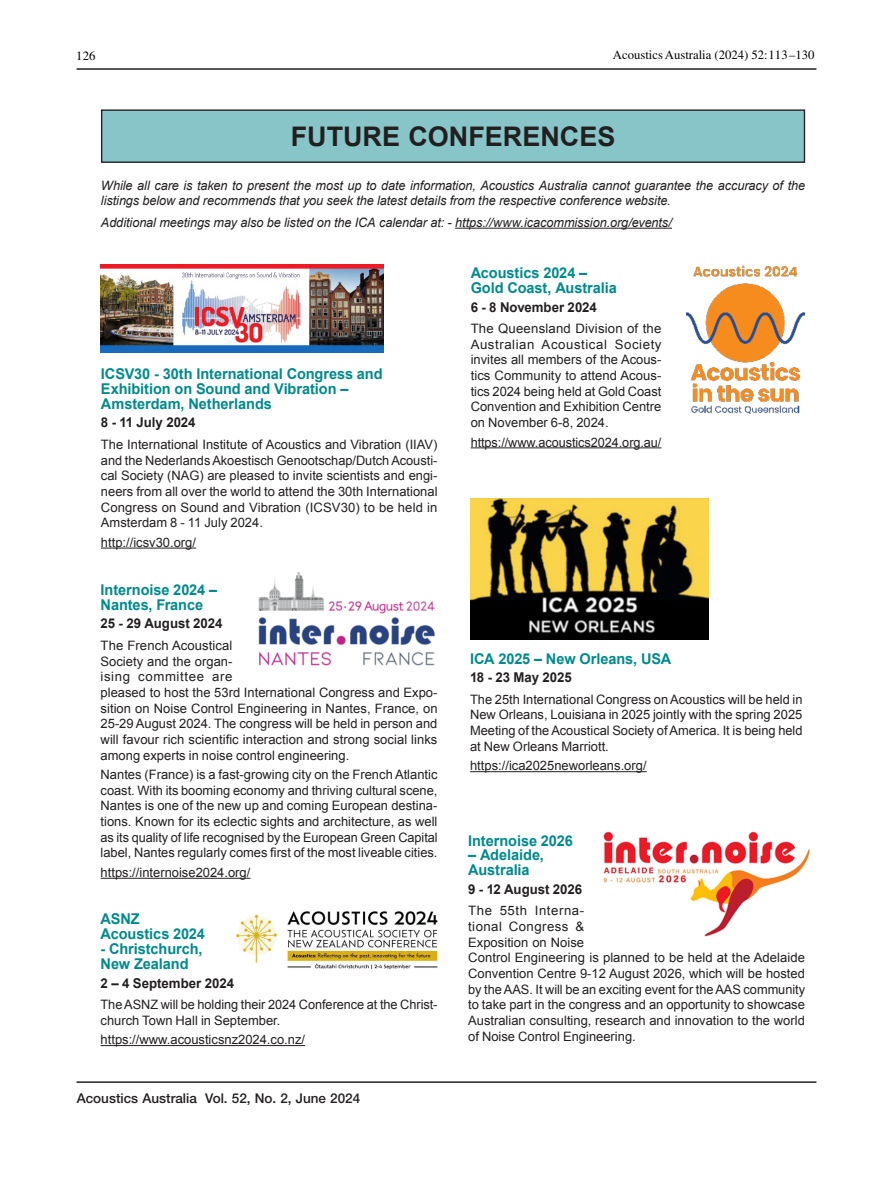
<style>
.page{position:relative;width:893px;height:1187px;background:#fff}
.page>*{position:absolute;margin:0;border:0;box-sizing:border-box;transform-origin:0 0}
.t1{font:27px "Arial Bold MT17";color:#231f20}
.t2{font:14.85px/14.9px "Arial Bold MT17";letter-spacing:-.005em;color:#008a8c}
.t3{font:13.5px "Arial Bold MT17";color:#231f20}
.t4{font:13.5px "Helvetica Neue LT Std Md 2";color:#231f20}
.t5{font:12.9px/15.6px "Arial MT25";color:#231f20;text-align:justify}
.t6{font:12.9px/15.6px "Arial MT24";color:#231f20;text-align:justify}
.t7{font:12.9px/15.6px "Arial Italic MT11";letter-spacing:-.005em;color:#231f20}
.t8{font:12.75px "Times";color:#000}
.t9{font:12.15px "Arial MT25";color:#231f20}
.s1{font-family:"Arial MT25"}
.s2{font-family:"Arial MT24"}
</style>
<div class="page">
<hr style="left:77px;top:68px;width:739px;height:2px;background:#231f20">
<hr style="left:77px;top:1081px;width:739px;height:1px;background:#231f20">
<div style="left:102px;top:110px;width:702px;height:52px;background:#88c5c8"></div>
<div style="left:101px;top:109px;width:704px;height:54px;border:1px solid #231f20"></div>
<hr style="left:455px;top:228px;width:217px;height:1px;background:#231f20">
<img style="left:101px;top:264px;width:283px;height:89px">
<img style="left:258px;top:571px;width:177px;height:95px">
<img style="left:234px;top:911px;width:205px;height:58px">
<img style="left:687px;top:265px;width:118px;height:149px">
<img style="left:470px;top:498px;width:238px;height:141px">
<img style="left:603px;top:831px;width:208px;height:106px">
<hr style="left:101px;top:547px;width:95px;height:1px;background:#231f20">
<hr style="left:101px;top:877px;width:149px;height:1px;background:#231f20">
<hr style="left:101px;top:1044px;width:204px;height:1px;background:#231f20">
<hr style="left:471px;top:447px;width:190px;height:1px;background:#231f20">
<hr style="left:470px;top:771px;width:177px;height:1px;background:#231f20">
<p class="t8" style="left:76px;top:51px;width:21px">126</p>
<p class="t8" style="left:613px;top:50px;width:203px">Acoustics Australia (2024) 52:113 –130</p>
<p class="t1" style="left:291px;top:119px;width:326px">FUTURE CONFERENCES</p>
<p class="t7" style="left:101px;top:177px;width:706px">While all care is taken to present the most up to date information, Acoustics Australia cannot guarantee the accuracy of the listings below and recommends that you seek the latest details from the respective conference website.</p>
<p class="t7" style="left:101px;top:215px;width:573px">Additional meetings may also be listed on the ICA calendar at: - https://www.icacommission.org/events/</p>
<p class="t2" style="left:101px;top:367px;width:283px">ICSV30 - 30th International Congress and<br>Exhibition on Sound and Vibration –<br>Amsterdam, Netherlands</p>
<p class="t3" style="left:101px;top:414px;width:96px">8 - 11 July 2024</p>
<p class="t6" style="left:101px;top:436px;width:338px">The International Institute of Acoustics and Vibration (IIAV) and the Nederlands Akoestisch Genootschap/Dutch Acousti&shy;<span class="s1">cal Society (NAG) are pleased to invite scientists and engi&shy;neers from all over the world to attend the 30th International </span>Congress on Sound and Vibration (ICSV30) to be held in Amsterdam 8 - 11 July 2024.</p>
<p class="t6" style="left:101px;top:534px;width:97px">http://icsv30.org/</p>
<p class="t2" style="left:101px;top:582px;width:118px">Internoise 2024 –<br>Nantes, France</p>
<p class="t3" style="left:101px;top:614px;width:123px">25 - 29 August 2024</p>
<p class="t6" style="left:101px;top:637px;width:339px;text-align:left"><span class="s1">The French Acoustical<br>Society and the organ-<br>ising committee are<br></span>pleased to host the 53rd International Congress and Expo&shy;<span class="s1">sition on Noise Control Engineering in Nantes, France, on </span>25-29 August 2024. The congress will be held in person and will favour rich scientific interaction and strong social links <span class="s1">among experts in noise control engineering.</span></p>
<p class="t5" style="left:101px;top:766px;width:339px">Nantes (France) is a fast-growing city on the French Atlantic coast. With its booming economy and thriving cultural scene, Nantes is one of the new up and coming European destina&shy;tions. Known for its eclectic sights and architecture, as well as its quality of life recognised by the European Green Capital <span class="s2">label, Nantes regularly comes first of the most liveable cities.</span></p>
<p class="t6" style="left:101px;top:864px;width:151px">https://internoise2024.org/</p>
<p class="t2" style="left:101px;top:912px;width:106px">ASNZ<br>Acoustics 2024</p>
<p class="t2" style="left:101px;top:941px;width:103px">- Christchurch,<br>New Zealand</p>
<p class="t3" style="left:101px;top:973px;width:135px">2 – 4 September 2024</p>
<p class="t5" style="left:101px;top:996px;width:338px">The ASNZ will be holding their 2024 Conference at the Christ&shy;church Town Hall in September.</p>
<p class="t6" style="left:101px;top:1031px;width:206px">https://www.acousticsnz2024.co.nz/</p>
<p class="t4" style="left:77px;top:1090px;width:285px">Acoustics Australia Vol. 52, No. 2, June 2024</p>
<p class="t9" style="left:101px;top:1089px;width:246px">Acoustics Australia Vol. 52, No. 2, June 2024</p>
<p class="t2" style="left:471px;top:266px;width:148px">Acoustics 2024 –<br>Gold Coast, Australia</p>
<p class="t3" style="left:471px;top:298px;width:128px">6 - 8 November 2024</p>
<p class="t5" style="left:471px;top:321px;width:192px">The Queensland Division of the Australian Acoustical Society invites all members of the Acous&shy;tics Community to attend Acous&shy;tics 2024 being held at Gold Coast Convention and Exhibition Centre on November 6-8, 2024.</p>
<p class="t6" style="left:471px;top:434px;width:192px">https://www.acoustics2024.org.au/</p>
<p class="t2" style="left:470px;top:651px;width:203px">ICA 2025 – New Orleans, USA</p>
<p class="t3" style="left:470px;top:668px;width:103px">18 - 23 May 2025</p>
<p class="t6" style="left:470px;top:691px;width:334px">The 25th International Congress on Acoustics will be held in New Orleans, Louisiana in 2025 jointly with the spring 2025<br>Meeting of the Acoustical Society of America. It is being held at New Orleans Marriott.</p>
<p class="t6" style="left:470px;top:758px;width:178px">https://ica2025neworleans.org/</p>
<p class="t2" style="left:468px;top:833px;width:106px">Internoise 2026</p>
<p class="t2" style="left:468px;top:848px;width:77px">– Adelaide,<br>Australia</p>
<p class="t3" style="left:468px;top:880px;width:115px">9 - 12 August 2026</p>
<p class="t5" style="left:468px;top:903px;width:338px;text-align:left"><span class="s2">The 55th Interna</span>-<br>tional Congress &amp;<br>Exposition on Noise<br>Control Engineering is planned to be held at the Adelaide <span class="s2">Convention Centre 9-12 August 2026, which will be hosted </span>by the AAS. It will be an exciting event for the AAS community <span class="s2">to take part in the congress and an opportunity to showcase </span>Australian consulting, research and innovation to the world of Noise Control Engineering.</p>
</div>
